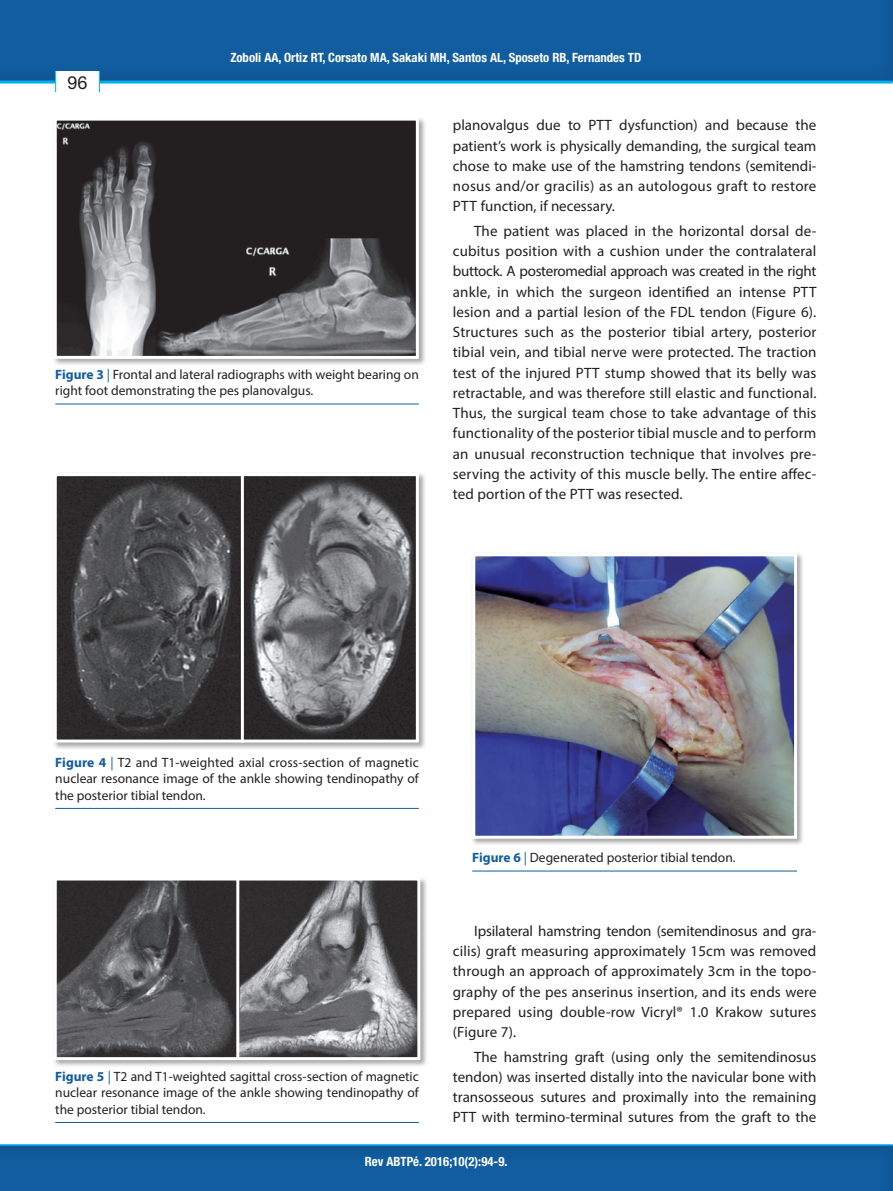
<style>
.page{position:relative;width:893px;height:1191px;background:#fff}
.page>*{position:absolute;margin:0;border:0;box-sizing:border-box;transform-origin:0 0}
.t1{font:18px "Helvetica Neue";color:#231f20}
.t2{font:15px/20.2px "Myriad Pro";letter-spacing:.01em;color:#231f20;text-align:justify}
.t3{font:13.5px/16.2px "Myriad Pro";color:#231f20;text-align:justify}
.t4{font:700 condensed 12.75px "Helvetica Neue";color:#fff}
.s1{font-weight:700;color:#115da0}
.s2{color:#115da0}
</style>
<div class="page">
<div style="left:0;top:0;width:893px;height:84px;background:#115da0"></div>
<hr style="left:0;top:81px;width:893px;height:3px;background:#00aeef">
<div style="left:55px;top:71px;width:45px;height:21px;background:#fff"></div>
<svg style="left:55px;top:71px;width:1px;height:21px"></svg>
<svg style="left:99px;top:71px;width:1px;height:21px"></svg>
<div style="left:0;top:1143px;width:893px;height:48px;background:#115da0"></div>
<hr style="left:0;top:1144px;width:893px;height:1px;background:#00aeef">
<div style="left:52px;top:116px;width:374px;height:250px;background:#231f20;opacity:.4"></div>
<img style="left:58px;top:122px;width:357px;height:233px">
<div style="left:54px;top:118px;width:365px;height:241px;border:3px solid #fff"></div>
<hr style="left:55px;top:403px;width:364px;height:1px;background:#115da0">
<div style="left:52px;top:471px;width:374px;height:279px;background:#231f20;opacity:.4"></div>
<img style="left:58px;top:477px;width:357px;height:261px">
<div style="left:54px;top:473px;width:365px;height:269px;border:3px solid #fff"></div>
<hr style="left:241px;top:475px;width:3px;height:267px;background:#fff">
<hr style="left:55px;top:808px;width:364px;height:1px;background:#115da0">
<div style="left:52px;top:875px;width:376px;height:192px;background:#231f20;opacity:.4"></div>
<img style="left:58px;top:881px;width:358px;height:175px">
<div style="left:54px;top:877px;width:366px;height:183px;border:3px solid #fff"></div>
<hr style="left:236px;top:879px;width:3px;height:179px;background:#fff">
<hr style="left:55px;top:1122px;width:364px;height:1px;background:#115da0">
<div style="left:471px;top:551px;width:333px;height:295px;background:#231f20;opacity:.4"></div>
<img style="left:476px;top:557px;width:317px;height:277px">
<div style="left:472px;top:553px;width:325px;height:285px;border:3px solid #fff"></div>
<hr style="left:472px;top:870px;width:325px;height:1px;background:#115da0">
<p class="t1" style="left:68px;top:72px;width:22px">96</p>
<p class="t4" style="left:230px;top:50px;width:412px">Zoboli AA, Ortiz RT, Corsato MA, Sakaki MH, Santos AL, Sposeto RB, Fernandes TD</p>
<p class="t3" style="left:55px;top:366px;width:365px"><span class="s1">Figure 3</span> <span class="s2">|</span> Frontal and lateral radiographs with weight bearing on right foot demonstrating the pes planovalgus.</p>
<p class="t2" style="left:453px;top:115px;width:365px">planovalgus due to PTT dysfunction) and because the patient’s work is physically demanding, the surgical team chose to make use of the hamstring tendons (semitendi&shy;nosus and/or gracilis) as an autologous graft to restore PTT function, if necessary.</p>
<p class="t2" style="left:453px;top:220px;width:365px;text-indent:21px">The patient was placed in the horizontal dorsal de&shy;cubitus position with a cushion under the contralateral buttock. A posteromedial approach was created in the right ankle, in which the surgeon identified an intense PTT lesion and a partial lesion of the FDL tendon (Figure 6).<br>Structures such as the posterior tibial artery, posterior tibial vein, and tibial nerve were protected. The traction test of the injured PTT stump showed that its belly was retractable, and was therefore still elastic and functional.<br>Thus, the surgical team chose to take advantage of this functionality of the posterior tibial muscle and to perform an unusual reconstruction technique that involves pre&shy;serving the activity of this muscle belly. The entire affec&shy;ted portion of the PTT was resected.</p>
<p class="t3" style="left:55px;top:754px;width:365px"><span class="s1">Figure 4</span> <span class="s2">|</span> T2 and T1-weighted axial cross-section of magnetic nuclear resonance image of the ankle showing tendinopathy of the posterior tibial tendon.</p>
<p class="t3" style="left:55px;top:1068px;width:365px"><span class="s1">Figure 5</span> <span class="s2">|</span> T2 and T1-weighted sagittal cross-section of magnetic nuclear resonance image of the ankle showing tendinopathy of the posterior tibial tendon.</p>
<p class="t3" style="left:472px;top:849px;width:265px"><span class="s1">Figure 6</span> <span class="s2">|</span> Degenerated posterior tibial tendon.</p>
<p class="t2" style="left:453px;top:920px;width:365px;text-indent:21px">Ipsilateral hamstring tendon (semitendinosus and gra&shy;cilis) graft measuring approximately 15cm was removed through an approach of approximately 3cm in the topo&shy;graphy of the pes anserinus insertion, and its ends were prepared using double-row Vicryl® 1.0 Krakow sutures (Figure 7).</p>
<p class="t2" style="left:453px;top:1046px;width:365px;text-indent:21px">The hamstring graft (using only the semitendinosus tendon) was inserted distally into the navicular bone with transosseous sutures and proximally into the remaining PTT with termino-terminal sutures from the graft to the</p>
<p class="t4" style="left:365px;top:1153px;width:144px">Rev ABTPé. 2016;10(2):94-9.</p>
</div>
